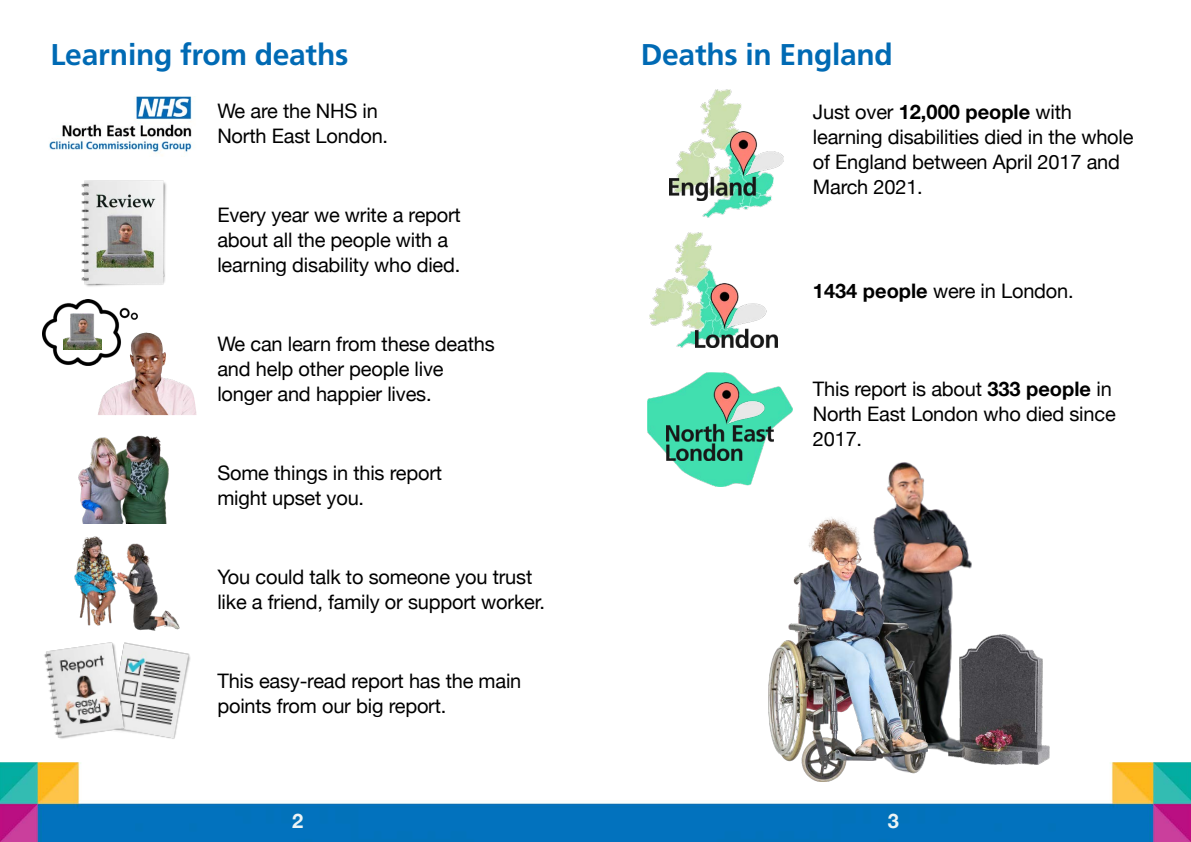
<style>
.page{position:relative;width:1191px;height:842px;background:#fff}
.page>*{position:absolute;margin:0;border:0;box-sizing:border-box;transform-origin:0 0}
.t1{font:700 30px "Frutiger LT Std";letter-spacing:-.01em;color:#006ab4}
.t2{font:20px/25px "Helvetica Neue";letter-spacing:-.01em;color:#000}
.t3{font:700 20px "Helvetica Neue";color:#edf4f5}
.s1{font-weight:700}
</style>
<div class="page">
<img style="left:0;top:763px;width:1191px;height:79px">
<img style="left:49px;top:96px;width:143px;height:58px">
<img style="left:81px;top:180px;width:86px;height:107px">
<img style="left:138px;top:332px;width:8px;height:20px">
<img style="left:43px;top:300px;width:95px;height:65px">
<img style="left:63px;top:314px;width:39px;height:35px">
<img style="left:78px;top:435px;width:91px;height:88px">
<img style="left:74px;top:536px;width:106px;height:95px">
<img style="left:139px;top:645px;width:52px;height:94px">
<img style="left:44px;top:642px;width:95px;height:97px">
<img style="left:696px;top:89px;width:76px;height:128px">
<img style="left:669px;top:132px;width:115px;height:68px">
<img style="left:649px;top:232px;width:91px;height:116px">
<img style="left:695px;top:283px;width:82px;height:64px">
<img style="left:647px;top:372px;width:145px;height:115px">
<img style="left:666px;top:383px;width:107px;height:78px">
<img style="left:988px;top:634px;width:61px;height:130px">
<img style="left:880px;top:462px;width:108px;height:318px">
<img style="left:768px;top:516px;width:159px;height:265px">
<h1 class="t1" style="left:51px;top:37px;width:299px">Learning from deaths</h1>
<p class="t2" style="left:217px;top:100px;width:172px">We are the NHS in<br>North East London.</p>
<p class="t2" style="left:217px;top:204px;width:245px">Every year we write a report about all the people with a learning disability who died.</p>
<p class="t2" style="left:217px;top:333px;width:279px">We can learn from these deaths and help other people live longer and happier lives.</p>
<p class="t2" style="left:217px;top:461px;width:226px">Some things in this report might upset you.</p>
<p class="t2" style="left:217px;top:565px;width:329px">You could talk to someone you trust like a friend, family or support worker.</p>
<p class="t2" style="left:217px;top:669px;width:305px">This easy-read report has the main points from our big report.</p>
<h1 class="t1" style="left:641px;top:37px;width:253px">Deaths in England</h1>
<p class="t2" style="left:813px;top:100px;width:322px">Just over <span class="s1">12,000 people</span> with learning disabilities died in the whole of England between April 2017 and<br>March 2021.</p>
<p class="t2" style="left:813px;top:279px;width:262px"><span class="s1">1434 people</span> were in London.</p>
<p class="t2" style="left:813px;top:377px;width:304px">This report is about <span class="s1">333 people</span> in<br>North East London who died since<br>2017.</p>
<p class="t3" style="left:292px;top:805px;width:13px">2</p>
<p class="t3" style="left:887px;top:805px;width:13px">3</p>
</div>
